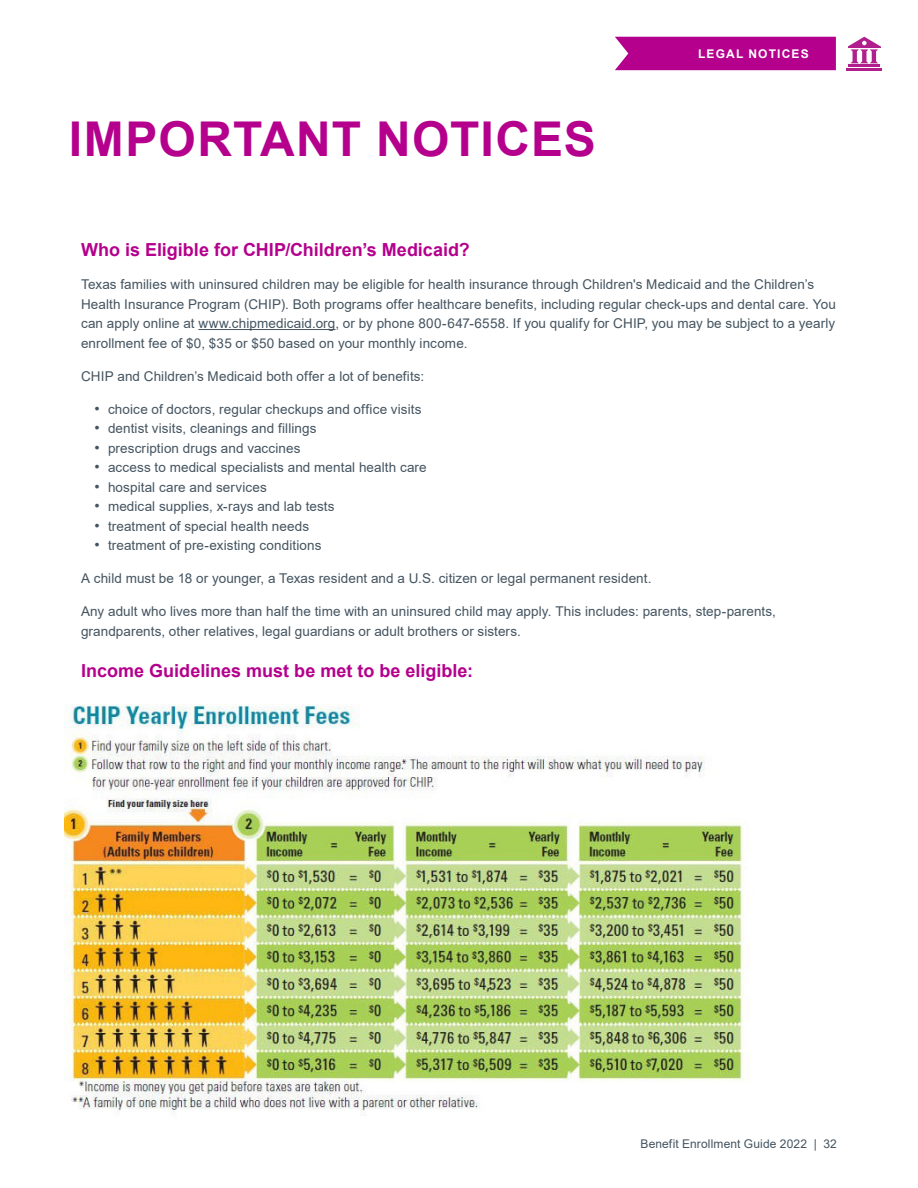
<style>
.page{position:relative;width:918px;height:1188px;background:#fff}
.page>*{position:absolute;margin:0;border:0;box-sizing:border-box;transform-origin:0 0}
.body_text_new{font:700 48px "Arial";letter-spacing:.025em;color:#b4008c}
.body_text{font:700 18px "Arial";color:#b4008c}
.body_text-2{font:13.5px/19.5px "Arial";letter-spacing:.005em;color:#445460}
.t1{font:12px "Arial";letter-spacing:.01em;color:#445460}
.t2{font:700 12px "Arial";letter-spacing:.095em;color:#fff}
.s1{font-size:15px}
</style>
<div class="page">
<div style="left:615px;top:37px;width:221px;height:33px;background:#b4008c"></div>
<hr style="left:846px;top:68px;width:36px;height:3px;background:#b01f8c">
<hr style="left:848px;top:65px;width:32px;height:2px;background:#b01f8c">
<svg style="left:848px;top:37px;width:33px;height:26px"></svg>
<hr style="left:198px;top:329px;width:137px;height:1px;background:#445460">
<img style="left:64px;top:704px;width:680px;height:412px">
<p class="body_text_new" style="left:69px;top:106px;width:529px">IMPORTANT NOTICES</p>
<p class="t2" style="left:698px;top:45px;width:112px">LEGAL NOTICES</p>
<p class="body_text" style="left:81px;top:237px;width:390px">Who is Eligible for CHIP/Children’s Medicaid?</p>
<p class="body_text-2" style="left:81px;top:275px;width:756px">Texas families with uninsured children may be eligible for health insurance through Children's Medicaid and the Children’s Health Insurance Program (CHIP). Both programs offer healthcare benefits, including regular check-ups and dental care. You can apply online at www.chipmedicaid.org, or by phone 800-647-6558. If you qualify for CHIP, you may be subject to a yearly enrollment fee of $0, $35 or $50 based on your monthly income.</p>
<p class="body_text-2" style="left:81px;top:366px;width:345px">CHIP and Children’s Medicaid both offer a lot of benefits:</p>
<p class="body_text-2" style="left:94px;top:399px;width:329px"><span class="s1">•</span> choice of doctors, regular checkups and office visits</p>
<p class="body_text-2" style="left:94px;top:419px;width:223px"><span class="s1">•</span> dentist visits, cleanings and fillings</p>
<p class="body_text-2" style="left:94px;top:438px;width:208px"><span class="s1">•</span> prescription drugs and vaccines</p>
<p class="body_text-2" style="left:94px;top:458px;width:334px"><span class="s1">•</span> access to medical specialists and mental health care</p>
<p class="body_text-2" style="left:94px;top:477px;width:174px"><span class="s1">•</span> hospital care and services</p>
<p class="body_text-2" style="left:94px;top:497px;width:242px"><span class="s1">•</span> medical supplies, x-rays and lab tests</p>
<p class="body_text-2" style="left:94px;top:516px;width:216px"><span class="s1">•</span> treatment of special health needs</p>
<p class="body_text-2" style="left:94px;top:536px;width:228px"><span class="s1">•</span> treatment of pre-existing conditions</p>
<p class="body_text-2" style="left:81px;top:569px;width:572px">A child must be 18 or younger, a Texas resident and a U.S. citizen or legal permanent resident.</p>
<p class="body_text-2" style="left:81px;top:602px;width:696px">Any adult who lives more than half the time with an uninsured child may apply. This includes: parents, step-parents, grandparents, other relatives, legal guardians or adult brothers or sisters.</p>
<p class="body_text" style="left:81px;top:658px;width:394px">Income Guidelines must be met to be eligible:</p>
<p class="t1" style="left:640px;top:1135px;width:198px">Benefit Enrollment Guide 2022 | 32</p>
</div>
